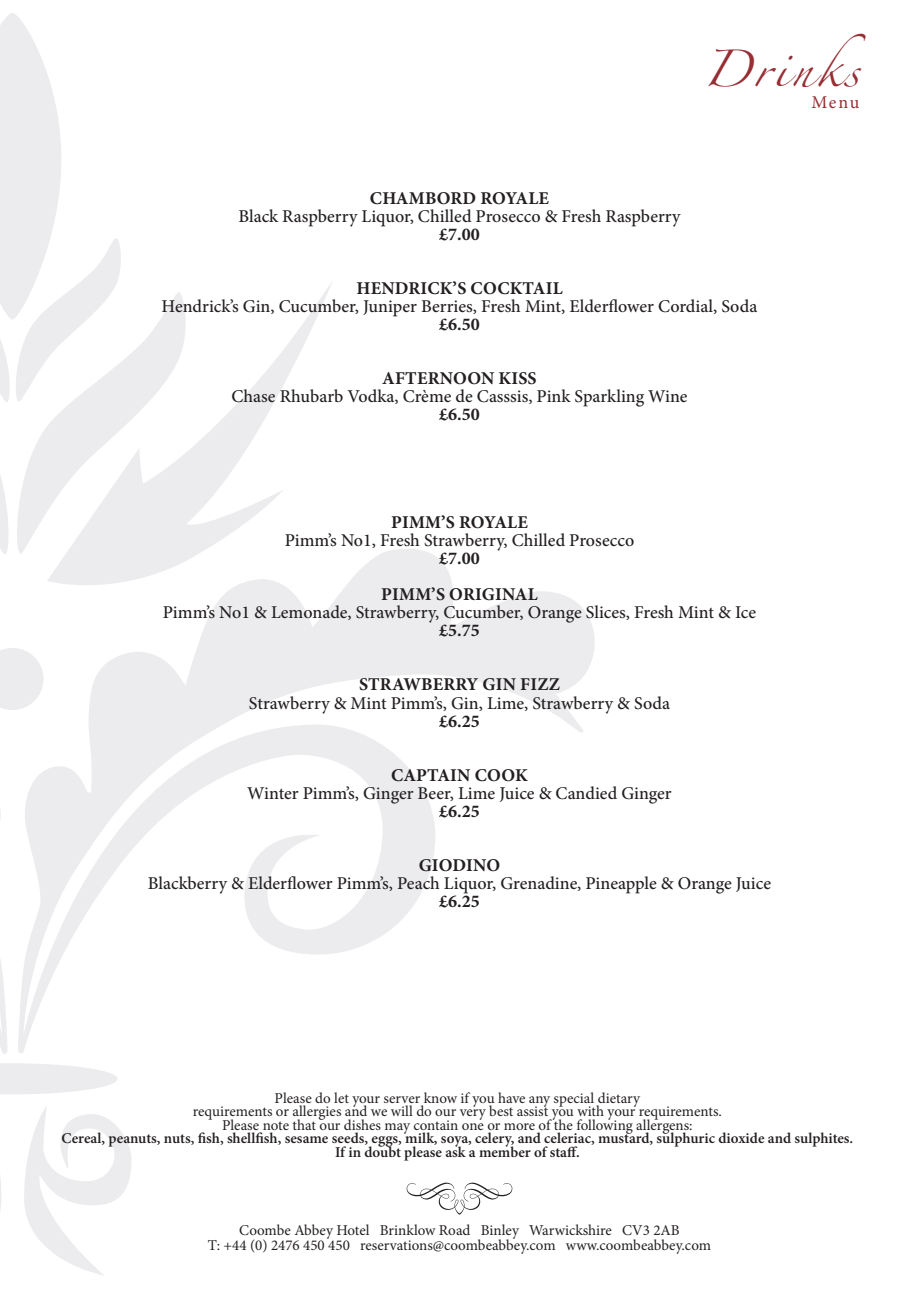
<style>
.page{position:relative;width:919px;height:1289px;background:#fff}
.page>*{position:absolute;margin:0;border:0;box-sizing:border-box;transform-origin:0 0}
.t1{font:33px "Zapfino";letter-spacing:.1em;color:#962e33}
.t2{font:500 18px/18px "Minion Pro";color:#231f20;text-align:center}
.t3{font:700 18px "Minion Pro";letter-spacing:.01em;color:#231f20}
.t4{font:18px "Minion Pro";color:#962e33}
.t5{font:15px "Minion Pro";color:#231f20}
.t6{font:600 15px "Minion Pro";color:#231f20}
.s1{font-weight:700}
</style>
<div class="page">
<svg style="left:406px;top:1182px;width:106px;height:32px"></svg>
<svg style="left:0;top:1063px;width:118px;height:31px"></svg>
<svg style="left:0;top:1178px;width:1px;height:32px"></svg>
<svg style="left:0;top:13px;width:121px;height:1041px"></svg>
<svg style="left:13px;top:291px;width:34px;height:264px"></svg>
<svg style="left:47px;top:279px;width:285px;height:270px"></svg>
<svg style="left:24px;top:1106px;width:107px;height:169px"></svg>
<svg style="left:18px;top:549px;width:577px;height:505px"></svg>
<p class="t1" style="left:703px;top:55px;width:164px">Drinks</p>
<p class="t4" style="left:811px;top:90px;width:49px">Menu</p>
<p class="t3" style="left:370px;top:186px;width:180px">CHAMBORD ROYALE</p>
<p class="t2" style="left:238px;top:207px;width:443px">Black Raspberry Liquor, Chilled Prosecco &amp; Fresh Raspberry</p>
<p class="t3" style="left:439px;top:222px;width:42px">£7.00</p>
<p class="t3" style="left:356px;top:276px;width:208px">HENDRICK’S COCKTAIL</p>
<p class="t2" style="left:162px;top:297px;width:597px">Hendrick’s Gin, Cucumber, Juniper Berries, Fresh Mint, Elderflower Cordial, Soda</p>
<p class="t3" style="left:439px;top:312px;width:42px">£6.50</p>
<p class="t3" style="left:382px;top:366px;width:156px">AFTERNOON KISS</p>
<p class="t2" style="left:231px;top:387px;width:457px">Chase Rhubarb Vodka, Crème de Casssis, Pink Sparkling Wine <span class="s1">£6.50</span></p>
<p class="t3" style="left:391px;top:510px;width:138px">PIMM’S ROYALE</p>
<p class="t2" style="left:285px;top:531px;width:351px">Pimm’s No1, Fresh Strawberry, Chilled Prosecco</p>
<p class="t3" style="left:439px;top:546px;width:42px">£7.00</p>
<p class="t2" style="left:163px;top:585px;width:594px"><span class="s1">PIMM’S ORIGINAL<br></span>Pimm’s No1 &amp; Lemonade, Strawberry, Cucumber, Orange Slices, Fresh Mint &amp; Ice</p>
<p class="t3" style="left:439px;top:618px;width:42px">£5.75</p>
<p class="t2" style="left:249px;top:675px;width:422px"><span class="s1">STRAWBERRY GIN FIZZ<br></span>Strawberry &amp; Mint Pimm’s, Gin, Lime, Strawberry &amp; Soda <span class="s1">£6.25</span></p>
<p class="t3" style="left:391px;top:762px;width:138px">CAPTAIN COOK</p>
<p class="t2" style="left:247px;top:783px;width:426px">Winter Pimm’s, Ginger Beer, Lime Juice &amp; Candied Ginger <span class="s1">£6.25</span></p>
<p class="t3" style="left:418px;top:852px;width:83px">GIODINO</p>
<p class="t2" style="left:148px;top:873px;width:624px">Blackberry &amp; Elderflower Pimm’s, Peach Liquor, Grenadine, Pineapple &amp; Orange Juice <span class="s1">£6.25</span></p>
<p class="t5" style="left:274px;top:1087px;width:367px">Please do let your server know if you have any special dietary</p>
<p class="t5" style="left:193px;top:1101px;width:530px">requirements or allergies and we will do our very best assist you with your requirements.</p>
<p class="t5" style="left:222px;top:1114px;width:472px">Please note that our dishes may contain one or more of the following allergens:</p>
<p class="t6" style="left:61px;top:1128px;width:793px">Cereal, peanuts, nuts, fish, shellfish, sesame seeds, eggs, milk, soya, celery, and celeriac, mustard, sulphuric dioxide and sulphites.</p>
<p class="t6" style="left:335px;top:1141px;width:246px">If in doubt please ask a member of staff.</p>
<p class="t5" style="left:239px;top:1220px;width:442px">Coombe Abbey Hotel Brinklow Road Binley Warwickshire CV3 2AB</p>
<p class="t5" style="left:208px;top:1235px;width:504px">T: +44 (0) 2476 450 450 reservations@coombeabbey.com www.coombeabbey.com</p>
</div>
